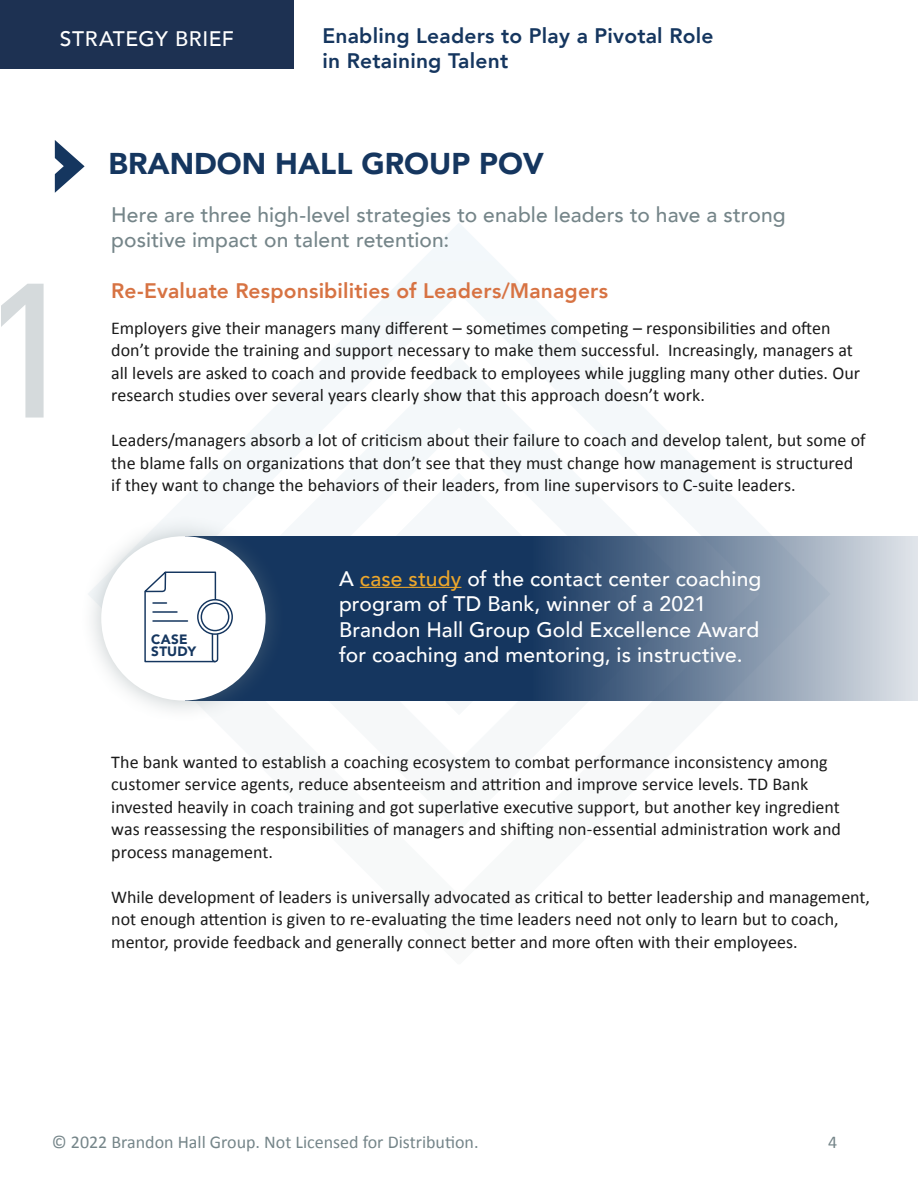
<style>
.page{position:relative;width:918px;height:1188px;background:#fff}
.page>*{position:absolute;margin:0;border:0;box-sizing:border-box;transform-origin:0 0}
.t1{font:500 189px "Avenir";color:#d5dadc}
.t2{font:900 30px "Avenir";color:#15365f}
.avenir_copy{font:500 21px/25.5px "Avenir";letter-spacing:.005em;color:#fff}
.avenir_copy-2{font:500 21px/25.5px "Avenir";letter-spacing:.005em;color:#758589}
.t3{font:800 21px/25.2px "Avenir";letter-spacing:.01em;color:#15365f}
.body_copy{font:800 21px "Avenir";letter-spacing:.01em;color:#d77343}
.avenir_copy-3{font:500 21px "Avenir";letter-spacing:.025em;color:#fff}
.body_copy-2{font:18px/22.5px "Calibri";color:#1a1a1a}
.t4{font:18px "Calibri";color:#758589}
.body_copy-3{font:900 13.5px/12px "Avenir";letter-spacing:.015em;color:#15365f}
.s1{color:#eda72b}
</style>
<div class="page">
<div style="left:0;top:0;width:294px;height:69px;background:#1d3152"></div>
<svg style="left:198px;top:223px;width:522px;height:262px"></svg>
<svg style="left:288px;top:536px;width:630px;height:165px;background:#526b89"></svg>
<svg style="left:55px;top:140px;width:30px;height:53px"></svg>
<div style="left:79px;top:515px;width:209px;height:207px;background:#758589;opacity:.44"></div>
<div style="left:101px;top:536px;width:165px;height:165px;background:#fff;border-radius:50%"></div>
<hr style="left:360px;top:587px;width:101px;height:1px;background:#eda72b">
<div style="left:197px;top:599px;width:36px;height:36px;border:1px solid #15365f;border-radius:50%"></div>
<div style="left:201px;top:603px;width:28px;height:28px;border:1px solid #15365f;border-radius:50%"></div>
<svg style="left:144px;top:571px;width:75px;height:92px"></svg>
<hr style="left:153px;top:611px;width:24px;height:2px;background:#15365f">
<hr style="left:153px;top:620px;width:35px;height:2px;background:#15365f">
<p class="avenir_copy-3" style="left:60px;top:20px;width:176px">STRATEGY BRIEF</p>
<p class="t3" style="left:322px;top:23px;width:393px">Enabling Leaders to Play a Pivotal Role in Retaining Talent</p>
<p class="t1" style="left:-26px;top:188px;width:107px">1</p>
<p class="t2" style="left:109px;top:138px;width:437px">BRANDON HALL GROUP POV</p>
<p class="avenir_copy-2" style="left:111px;top:201px;width:676px">Here are three high-level strategies to enable leaders to have a strong positive impact on talent retention:</p>
<p class="body_copy" style="left:111px;top:274px;width:498px">Re-Evaluate Responsibilities of Leaders/Managers</p>
<p class="body_copy-2" style="left:111px;top:316px;width:750px">Employers give their managers many different – sometimes competing – responsibilities and often don’t provide the training and support necessary to make them successful. Increasingly, managers at all levels are asked to coach and provide feedback to employees while juggling many other duties. Our research studies over several years clearly show that this approach doesn’t work.</p>
<p class="body_copy-2" style="left:111px;top:428px;width:756px">Leaders/managers absorb a lot of criticism about their failure to coach and develop talent, but some of the blame falls on organizations that don’t see that they must change how management is structured if they want to change the behaviors of their leaders, from line supervisors to C-suite leaders.</p>
<p class="body_copy-3" style="left:151px;top:632px;width:46px">CASE<br>STUDY</p>
<p class="avenir_copy" style="left:339px;top:565px;width:424px">A <span class="s1">case study</span> of the contact center coaching program of TD Bank, winner of a 2021<br>Brandon Hall Group Gold Excellence Award for coaching and mentoring, is instructive.</p>
<p class="body_copy-2" style="left:111px;top:750px;width:731px">The bank wanted to establish a coaching ecosystem to combat performance inconsistency among customer service agents, reduce absenteeism and attrition and improve service levels. TD Bank invested heavily in coach training and got superlative executive support, but another key ingredient was reassessing the responsibilities of managers and shifting non-essential administration work and process management.</p>
<p class="body_copy-2" style="left:111px;top:885px;width:760px">While development of leaders is universally advocated as critical to better leadership and management, not enough attention is given to re-evaluating the time leaders need not only to learn but to coach, mentor, provide feedback and generally connect better and more often with their employees.</p>
<p class="t4" style="left:52px;top:1130px;width:428px">© 2022 Brandon Hall Group. Not Licensed for Distribution.</p>
<p class="t4" style="left:828px;top:1130px;width:11px">4</p>
</div>
